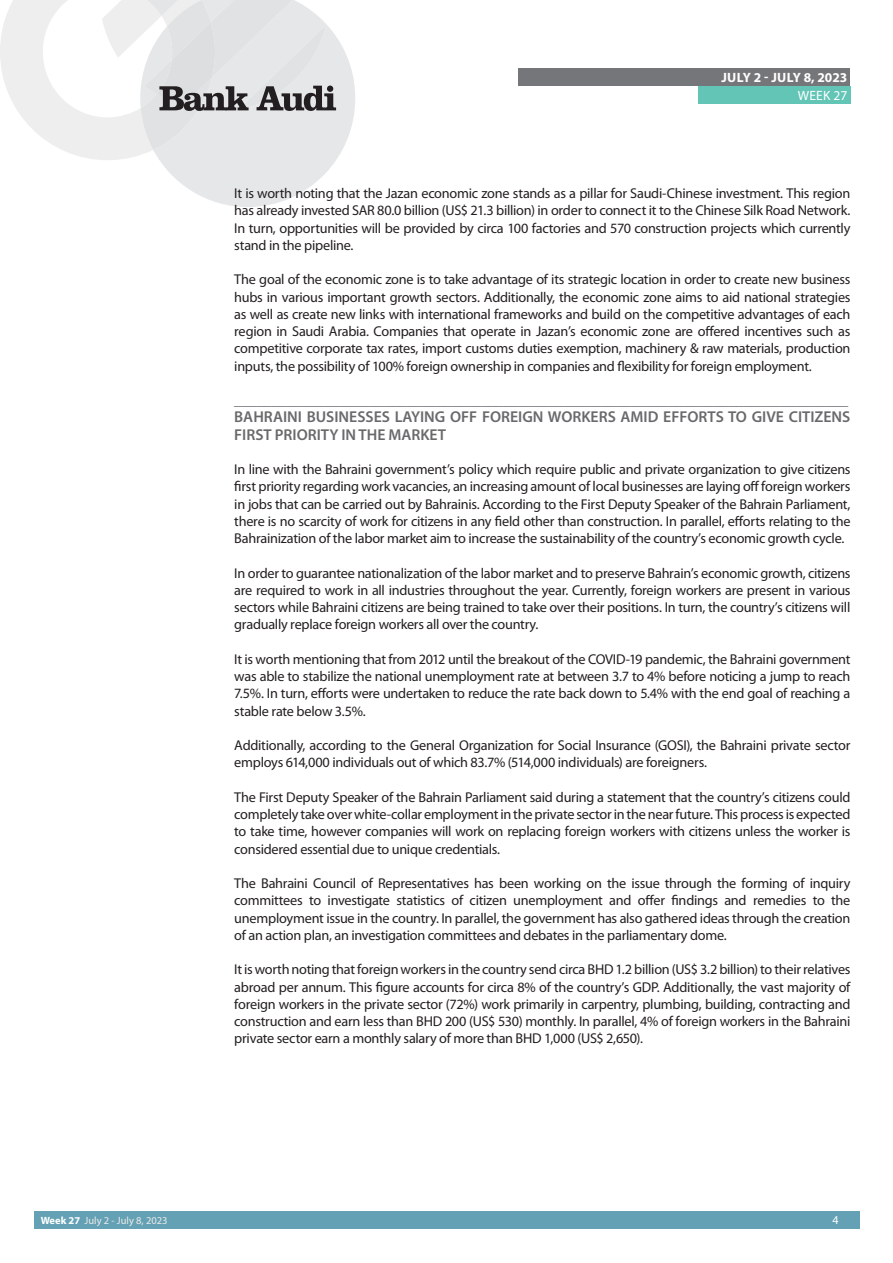
<style>
.page{position:relative;width:893px;height:1263px;background:#fff}
.page>*{position:absolute;margin:0;border:0;box-sizing:border-box;transform-origin:0 0}
.t1{font:600 15.75px/17.2px "Myriad Pro";color:#69696c}
.t2{font:15.6px "Myriad Pro";color:#707276}
.t3{font:14.25px/17.2px "Myriad Pro";letter-spacing:-.02em;color:#231f20;text-align:justify}
.t4{font:700 13.5px "Myriad Pro";color:#fff}
.t5{font:13.5px "Myriad Pro";letter-spacing:.02em;color:#fff}
.t6{font:12px "Myriad Pro";color:#fff}
.t7{font:10.5px "Myriad Pro";color:#ecece9}
.s1{font-weight:700;color:#fff}
</style>
<div class="page">
<div style="left:35px;top:1212px;width:825px;height:17px;background:#65a1b4"></div>
<div style="left:519px;top:68px;width:331px;height:17px;background:#757679"></div>
<div style="left:698px;top:86px;width:152px;height:17px;background:#62c5b6"></div>
<svg style="left:0;top:0;width:355px;height:207px"></svg>
<p class="t4" style="left:721px;top:68px;width:127px">JULY 2 - JULY 8, 2023</p>
<p class="t5" style="left:798px;top:87px;width:51px">WEEK 27</p>
<p class="t3" style="left:234px;top:184px;width:618px">It is worth noting that the Jazan economic zone stands as a pillar for Saudi-Chinese investment. This region has already invested SAR 80.0 billion (US$ 21.3 billion) in order to connect it to the Chinese Silk Road Network.<br>In turn, opportunities will be provided by circa 100 factories and 570 construction projects which currently stand in the pipeline.</p>
<p class="t3" style="left:234px;top:271px;width:618px">The goal of the economic zone is to take advantage of its strategic location in order to create new business hubs in various important growth sectors. Additionally, the economic zone aims to aid national strategies as well as create new links with international frameworks and build on the competitive advantages of each region in Saudi Arabia. Companies that operate in Jazan’s economic zone are offered incentives such as competitive corporate tax rates, import customs duties exemption, machinery &amp; raw materials, production inputs, the possibility of 100% foreign ownership in companies and flexibility for foreign employment.</p>
<p class="t2" style="left:234px;top:390px;width:616px">__________________________________________________________________________________</p>
<p class="t1" style="left:234px;top:408px;width:618px">BAHRAINI BUSINESSES LAYING OFF FOREIGN WORKERS AMID EFFORTS TO GIVE CITIZENS<br>FIRST PRIORITY IN THE MARKET</p>
<p class="t3" style="left:234px;top:460px;width:618px">In line with the Bahraini government’s policy which require public and private organization to give citizens first priority regarding work vacancies, an increasing amount of local businesses are laying off foreign workers in jobs that can be carried out by Bahrainis. According to the First Deputy Speaker of the Bahrain Parliament, there is no scarcity of work for citizens in any field other than construction. In parallel, efforts relating to the Bahrainization of the labor market aim to increase the sustainability of the country’s economic growth cycle.</p>
<p class="t3" style="left:234px;top:564px;width:618px">In order to guarantee nationalization of the labor market and to preserve Bahrain’s economic growth, citizens are required to work in all industries throughout the year. Currently, foreign workers are present in various sectors while Bahraini citizens are being trained to take over their positions. In turn, the country’s citizens will gradually replace foreign workers all over the country.</p>
<p class="t3" style="left:234px;top:650px;width:618px">It is worth mentioning that from 2012 until the breakout of the COVID-19 pandemic, the Bahraini government was able to stabilize the national unemployment rate at between 3.7 to 4% before noticing a jump to reach 7.5%. In turn, efforts were undertaken to reduce the rate back down to 5.4% with the end goal of reaching a stable rate below 3.5%.</p>
<p class="t3" style="left:234px;top:736px;width:618px">Additionally, according to the General Organization for Social Insurance (GOSI), the Bahraini private sector employs 614,000 individuals out of which 83.7% (514,000 individuals) are foreigners.</p>
<p class="t3" style="left:234px;top:788px;width:618px">The First Deputy Speaker of the Bahrain Parliament said during a statement that the country’s citizens could completely take over white-collar employment in the private sector in the near future. This process is expected to take time, however companies will work on replacing foreign workers with citizens unless the worker is considered essential due to unique credentials.</p>
<p class="t3" style="left:234px;top:874px;width:618px">The Bahraini Council of Representatives has been working on the issue through the forming of inquiry committees to investigate statistics of citizen unemployment and offer findings and remedies to the unemployment issue in the country. In parallel, the government has also gathered ideas through the creation of an action plan, an investigation committees and debates in the parliamentary dome.</p>
<p class="t3" style="left:234px;top:961px;width:618px">It is worth noting that foreign workers in the country send circa BHD 1.2 billion (US$ 3.2 billion) to their relatives abroad per annum. This figure accounts for circa 8% of the country’s GDP. Additionally, the vast majority of foreign workers in the private sector (72%) work primarily in carpentry, plumbing, building, contracting and construction and earn less than BHD 200 (US$ 530) monthly. In parallel, 4% of foreign workers in the Bahraini private sector earn a monthly salary of more than BHD 1,000 (US$ 2,650).</p>
<p class="t7" style="left:41px;top:1214px;width:128px"><span class="s1">Week 27</span> July 2 - July 8, 2023</p>
<p class="t6" style="left:832px;top:1213px;width:8px">4</p>
</div>
